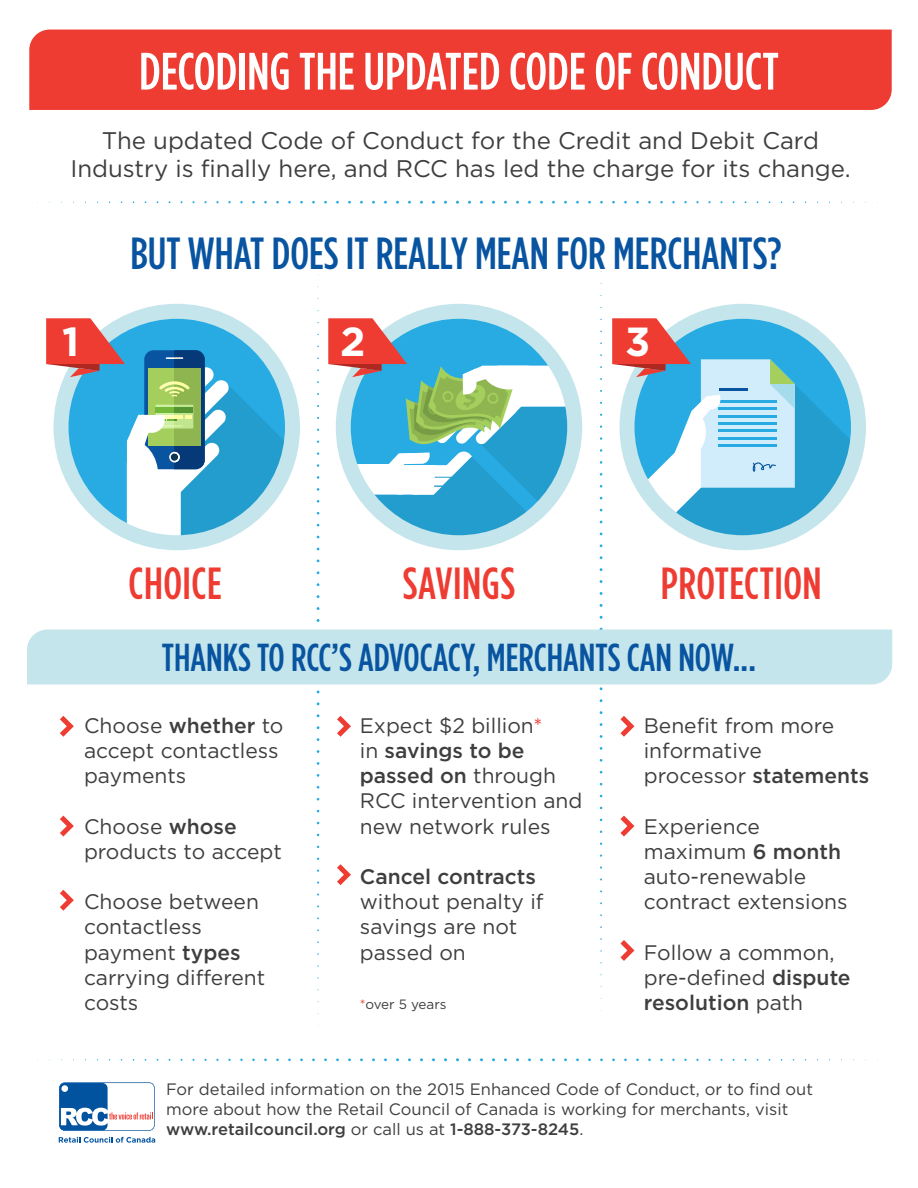
<style>
.page{position:relative;width:918px;height:1188px;background:#fff}
.page>*{position:absolute;margin:0;border:0;box-sizing:border-box;transform-origin:0 0}
.t1{font:500 52.5px "Gotham Condensed";color:#fff}
.t2{font:500 45px "Gotham Condensed";color:#0854a0}
.t3{font:500 45px "Gotham Condensed";letter-spacing:.01em;color:#ee3c33}
.t4{font:700 40.65px "Gotham";color:#fff}
.t5{font:500 39px "Gotham Condensed";color:#0854a0}
.t6{font:24px/28.8px "Gotham";color:#3e3e3f;text-align:center}
.t7{font:21px/25.2px "Gotham";color:#3e3e3f}
.t8{font:500 21px "Gotham";color:#3e3e3f}
.t9{font:16.5px/19.8px "Gotham";color:#3e3e3f}
.t10{font:13.5px "Gotham";color:#3e3e3f}
.s1{font-weight:500}
.s2{color:#ee3c33}
</style>
<div class="page">
<svg style="left:59px;top:1137px;width:96px;height:6px"></svg>
<svg style="left:59px;top:1082px;width:96px;height:49px"></svg>
<div style="left:336px;top:304px;width:246px;height:246px;border:15px solid #c3e5eb;border-radius:50%"></div>
<div style="left:54px;top:304px;width:246px;height:246px;border:15px solid #c3e5eb;border-radius:50%"></div>
<div style="left:620px;top:304px;width:246px;height:246px;border:15px solid #c3e5eb;border-radius:50%"></div>
<div style="left:27px;top:630px;width:865px;height:54px;background:#c3e5eb"></div>
<svg style="left:46px;top:318px;width:246px;height:225px"></svg>
<svg style="left:328px;top:318px;width:247px;height:225px"></svg>
<svg style="left:612px;top:318px;width:246px;height:225px"></svg>
<div style="left:29px;top:30px;width:863px;height:80px;background:#ee3c33"></div>
<svg style="left:60px;top:716px;width:14px;height:21px"></svg>
<svg style="left:60px;top:816px;width:14px;height:21px"></svg>
<svg style="left:60px;top:890px;width:14px;height:21px"></svg>
<svg style="left:620px;top:716px;width:14px;height:21px"></svg>
<svg style="left:620px;top:816px;width:14px;height:21px"></svg>
<svg style="left:620px;top:940px;width:14px;height:21px"></svg>
<svg style="left:337px;top:716px;width:14px;height:21px"></svg>
<svg style="left:337px;top:864px;width:14px;height:21px"></svg>
<h1 class="t1" style="left:139px;top:42px;width:641px">DECODING THE UPDATED CODE OF CONDUCT</h1>
<p class="t6" style="left:70px;top:125px;width:782px">The updated Code of Conduct for the Credit and Debit Card<br>Industry is finally here, and RCC has led the charge for its change.</p>
<h2 class="t2" style="left:130px;top:228px;width:653px">BUT WHAT DOES IT REALLY MEAN FOR MERCHANTS?</h2>
<h3 class="t4" style="left:62px;top:318px;width:19px">1</h3>
<h3 class="t4" style="left:340px;top:318px;width:27px">2</h3>
<h3 class="t4" style="left:625px;top:318px;width:27px">3</h3>
<h2 class="t3" style="left:129px;top:558px;width:95px">CHOICE</h2>
<h2 class="t3" style="left:403px;top:558px;width:114px">SAVINGS</h2>
<h2 class="t3" style="left:661px;top:558px;width:162px">PROTECTION</h2>
<h3 class="t5" style="left:162px;top:636px;width:596px">THANKS TO RCC’S ADVOCACY, MERCHANTS CAN NOW...</h3>
<p class="t7" style="left:84px;top:712px;width:201px">Choose <span class="s1">whether</span> to accept contactless payments</p>
<p class="t7" style="left:84px;top:813px;width:200px">Choose <span class="s1">whose </span>products to accept</p>
<p class="t7" style="left:84px;top:889px;width:183px">Choose between contactless payment <span class="s1">types </span>carrying different costs</p>
<p class="t7" style="left:360px;top:712px;width:224px">Expect $2 billion<span class="s2">*<br></span>in <span class="s1">savings to be passed on</span> through<br>RCC intervention and new network rules</p>
<p class="t8" style="left:360px;top:865px;width:178px">Cancel contracts</p>
<p class="t7" style="left:360px;top:889px;width:185px">without penalty if savings are not passed on</p>
<p class="t10" style="left:360px;top:997px;width:88px"><span class="s2">*</span>over 5 years</p>
<p class="t7" style="left:644px;top:712px;width:227px">Benefit from more informative processor <span class="s1">statements</span></p>
<p class="t7" style="left:644px;top:813px;width:205px">Experience maximum <span class="s1">6 month </span>auto-renewable contract extensions</p>
<p class="t7" style="left:644px;top:939px;width:208px">Follow a common, pre-defined <span class="s1">dispute resolution</span> path</p>
<p class="t9" style="left:166px;top:1079px;width:648px">For detailed information on the 2015 Enhanced Code of Conduct, or to find out more about how the Retail Council of Canada is working for merchants, visit <span class="s1">www.retailcouncil.org</span> or call us at <span class="s1">1-888-373-8245</span>.</p>
</div>
